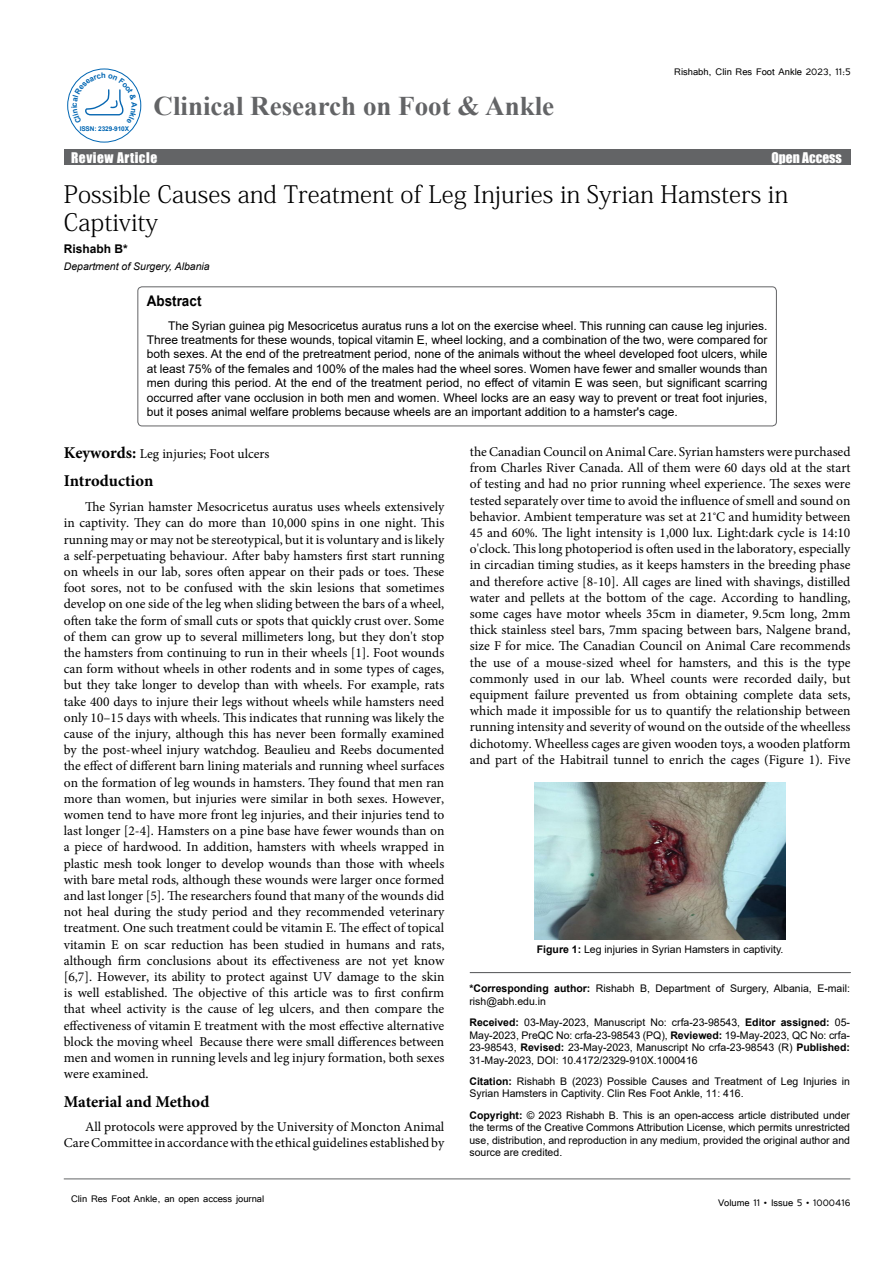
<style>
.page{position:relative;width:893px;height:1263px;background:#fff}
.page>*{position:absolute;margin:0;border:0;box-sizing:border-box;transform-origin:0 0}
.t1{font:700 27px "Times New Roman";color:#636466}
.t2{font:24px/28.8px "Adobe Fangsong Std";color:#000}
.t3{font:700 16.5px "Minion Pro";letter-spacing:-.005em;color:#000}
.t4{font:700 14.7px "Arial";color:#000;scale:.92 1}
.t5{font:13.5px/16.2px "Minion Pro";color:#000;text-align:justify}
.t6{font:13.5px "Impact";letter-spacing:.04em;color:#fff}
.t7{font:13.5px "Impact";color:#fff}
.t8{font:12px/14.4px "Arial";color:#000;text-align:justify}
.t9{font:12px "Tunga";color:#000}
.t10{font:700 12px "Arial";color:#000}
.t11{font:10.5px/12.6px "Arial";color:#000}
.t12{font:italic 10.5px "Arial";color:#000}
.t13{font:700 6.6px "Arial";letter-spacing:-.02em;color:#0066b3}
.s1{font-weight:700;font-size:16.5px}
.s2{font-weight:700}
</style>
<div class="page">
<div style="left:67px;top:69px;width:74px;height:73px;border:1px solid #0066b3;border-radius:50%"></div>
<div style="left:64px;top:150px;width:786px;height:15px;background:#636466"></div>
<hr style="left:64px;top:1179px;width:786px;height:1px;background:#636466">
<div style="left:138px;top:287px;width:638px;height:139px;border:1px solid #636466;border-radius:4px"></div>
<hr style="left:470px;top:972px;width:380px;height:1px;background:#636466">
<img style="left:535px;top:782px;width:250px;height:157px">
<svg style="left:72px;top:73px;width:65px;height:51px"></svg>
<h1 class="t1" style="left:153px;top:86px;width:402px">Clinical Research on Foot &amp; Ankle</h1>
<p class="t9" style="left:674px;top:64px;width:178px">Rishabh, Clin Res Foot Ankle 2023, 11:5</p>
<p class="t13" style="left:80px;top:124px;width:51px">ISSN: 2329-910X</p>
<p class="t6" style="left:71px;top:147px;width:88px">Review Article</p>
<p class="t7" style="left:771px;top:147px;width:72px">Open Access</p>
<h2 class="t2" style="left:64px;top:180px;width:726px">Possible Causes and Treatment of Leg Injuries in Syrian Hamsters in<br>Captivity</h2>
<p class="t10" style="left:64px;top:240px;width:66px">Rishabh B*</p>
<p class="t12" style="left:64px;top:259px;width:147px">Department of Surgery, Albania</p>
<p class="t4" style="left:147px;top:291px;width:61px">Abstract</p>
<p class="t8" style="left:147px;top:318px;width:622px;text-indent:21px">The Syrian guinea pig Mesocricetus auratus runs a lot on the exercise wheel. This running can cause leg injuries.<br>Three treatments for these wounds, topical vitamin E, wheel locking, and a combination of the two, were compared for both sexes. At the end of the pretreatment period, none of the animals without the wheel developed foot ulcers, while at least 75% of the females and 100% of the males had the wheel sores. Women have fewer and smaller wounds than men during this period. At the end of the treatment period, no effect of vitamin E was seen, but significant scarring occurred after vane occlusion in both men and women. Wheel locks are an easy way to prevent or treat foot injuries, but it poses animal welfare problems because wheels are an important addition to a hamster's cage.</p>
<p class="t5" style="left:64px;top:446px;width:207px"><span class="s1">Keywords:</span> Leg injuries; Foot ulcers</p>
<p class="t3" style="left:64px;top:469px;width:91px">Introduction</p>
<p class="t5" style="left:64px;top:499px;width:382px;text-indent:21px">The Syrian hamster Mesocricetus auratus uses wheels extensively in captivity. They can do more than 10,000 spins in one night. This running may or may not be stereotypical, but it is voluntary and is likely a self-perpetuating behaviour. After baby hamsters first start running on wheels in our lab, sores often appear on their pads or toes. These foot sores, not to be confused with the skin lesions that sometimes develop on one side of the leg when sliding between the bars of a wheel, often take the form of small cuts or spots that quickly crust over. Some of them can grow up to several millimeters long, but they don't stop the hamsters from continuing to run in their wheels [1]. Foot wounds can form without wheels in other rodents and in some types of cages, but they take longer to develop than with wheels. For example, rats take 400 days to injure their legs without wheels while hamsters need only 10–15 days with wheels. This indicates that running was likely the cause of the injury, although this has never been formally examined by the post-wheel injury watchdog. Beaulieu and Reebs documented the effect of different barn lining materials and running wheel surfaces on the formation of leg wounds in hamsters. They found that men ran more than women, but injuries were similar in both sexes. However, women tend to have more front leg injuries, and their injuries tend to last longer [2-4]. Hamsters on a pine base have fewer wounds than on a piece of hardwood. In addition, hamsters with wheels wrapped in plastic mesh took longer to develop wounds than those with wheels with bare metal rods, although these wounds were larger once formed and last longer [5]. The researchers found that many of the wounds did not heal during the study period and they recommended veterinary treatment. One such treatment could be vitamin E. The effect of topical vitamin E on scar reduction has been studied in humans and rats, although firm conclusions about its effectiveness are not yet know [6,7]. However, its ability to protect against UV damage to the skin is well established. The objective of this article was to first confirm that wheel activity is the cause of leg ulcers, and then compare the effectiveness of vitamin E treatment with the most effective alternative block the moving wheel Because there were small differences between men and women in running levels and leg injury formation, both sexes were examined.</p>
<p class="t3" style="left:64px;top:1090px;width:147px">Material and Method</p>
<p class="t5" style="left:64px;top:1119px;width:382px;text-align:right">All protocols were approved by the University of Moncton Animal<br>Care Committee in accordance with the ethical guidelines established by</p>
<p class="t5" style="left:470px;top:444px;width:382px">the Canadian Council on Animal Care. Syrian hamsters were purchased from Charles River Canada. All of them were 60 days old at the start of testing and had no prior running wheel experience. The sexes were tested separately over time to avoid the influence of smell and sound on behavior. Ambient temperature was set at 21<sup>∘</sup>C and humidity between 45 and 60%. The light intensity is 1,000 lux. Light:dark cycle is 14:10 o'clock. This long photoperiod is often used in the laboratory, especially in circadian timing studies, as it keeps hamsters in the breeding phase and therefore active [8-10]. All cages are lined with shavings, distilled water and pellets at the bottom of the cage. According to handling, some cages have motor wheels 35cm in diameter, 9.5cm long, 2mm thick stainless steel bars, 7mm spacing between bars, Nalgene brand, size F for mice. The Canadian Council on Animal Care recommends the use of a mouse-sized wheel for hamsters, and this is the type commonly used in our lab. Wheel counts were recorded daily, but equipment failure prevented us from obtaining complete data sets, which made it impossible for us to quantify the relationship between running intensity and severity of wound on the outside of the wheelless dichotomy. Wheelless cages are given wooden toys, a wooden platform and part of the Habitrail tunnel to enrich the cages (Figure 1). Five</p>
<p class="t11" style="left:537px;top:943px;width:248px"><span class="s2">Figure 1:</span> Leg injuries in Syrian Hamsters in captivity.</p>
<p class="t11" style="left:469px;top:982px;width:382px"><span class="s2">*Corresponding author:</span> Rishabh B, Department of Surgery, Albania, E-mail: rish@abh.edu.in</p>
<p class="t11" style="left:469px;top:1016px;width:382px;text-align:justify"><span class="s2">Received:</span> 03-May-2023, Manuscript No: crfa-23-98543, <span class="s2">Editor assigned:</span> 05- May-2023, PreQC No: crfa-23-98543 (PQ), <span class="s2">Reviewed:</span> 19-May-2023, QC No: crfa-23-98543, <span class="s2">Revised:</span> 23-May-2023, Manuscript No crfa-23-98543 (R) <span class="s2">Published:<br></span>31-May-2023, DOI: 10.4172/2329-910X.1000416</p>
<p class="t11" style="left:469px;top:1075px;width:382px"><span class="s2">Citation:</span> Rishabh B (2023) Possible Causes and Treatment of Leg Injuries in<br>Syrian Hamsters in Captivity. Clin Res Foot Ankle, 11: 416.</p>
<p class="t11" style="left:469px;top:1108px;width:382px;text-align:justify"><span class="s2">Copyright:</span> © 2023 Rishabh B. This is an open-access article distributed under the terms of the Creative Commons Attribution License, which permits unrestricted use, distribution, and reproduction in any medium, provided the original author and source are credited.</p>
<p class="t9" style="left:71px;top:1190px;width:195px">Clin Res Foot Ankle, an open access journal</p>
<p class="t9" style="left:718px;top:1195px;width:134px">Volume 11 • Issue 5 • 1000416</p>
</div>
